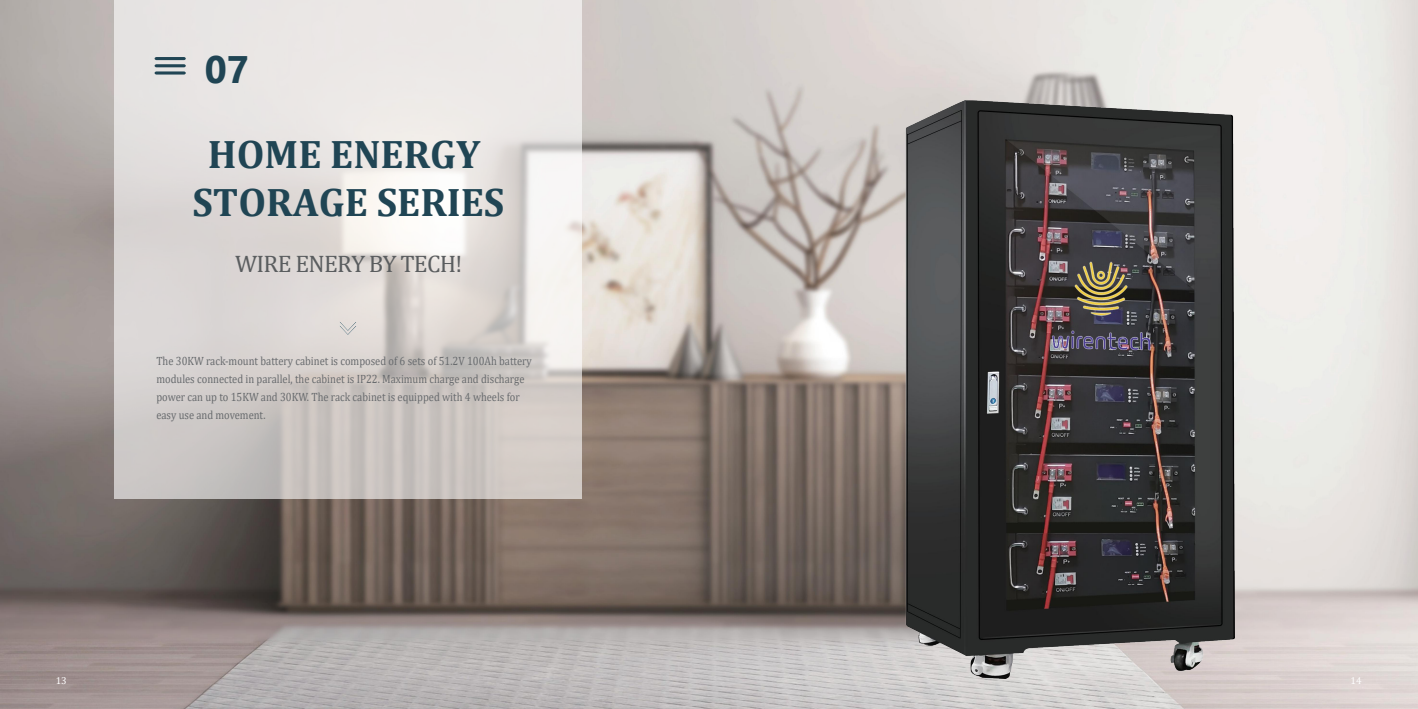
<style>
.page{position:relative;width:1418px;height:709px;background:#fff}
.page>*{position:absolute;margin:0;border:0;box-sizing:border-box;transform-origin:0 0}
.t1{font:700 40px/48px "Cambria";color:#204554;text-align:center}
.t2{font:700 38.3px "Ebrima";color:#204554}
.t3{font:24px "Cambria";letter-spacing:-.03em;color:#5a5d5f}
.t4{font:12px/18px "Cambria";color:#686b6e;scale:.87 1}
.t5{font:10px "Cambria";color:#fff}
</style>
<div class="page">
<img style="left:0;top:0;width:1417px;height:709px">
<img style="left:875px;top:74px;width:385px;height:635px">
<svg style="left:114px;top:0;width:467px;height:498px;background:#ded9d7"></svg>
<img style="left:339px;top:317px;width:18px;height:3px">
<img style="left:339px;top:320px;width:18px;height:18px">
<svg style="left:155px;top:57px;width:31px;height:18px"></svg>
<h2 class="t2" style="left:205px;top:40px;width:46px">07</h2>
<h1 class="t1" style="left:192px;top:129px;width:313px">HOME ENERGY<br>STORAGE SERIES</h1>
<h3 class="t3" style="left:235px;top:250px;width:229px">WIRE ENERY BY TECH!</h3>
<p class="t4" style="left:156px;top:352px;width:433px">The 30KW rack-mount battery cabinet is composed of 6 sets of 51.2V 100Ah battery modules connected in parallel, the cabinet is IP22. Maximum charge and discharge power can up to 15KW and 30KW. The rack cabinet is equipped with 4 wheels for easy use and movement.</p>
<p class="t5" style="left:56px;top:674px;width:13px">13</p>
<p class="t5" style="left:1350px;top:674px;width:13px">14</p>
</div>
